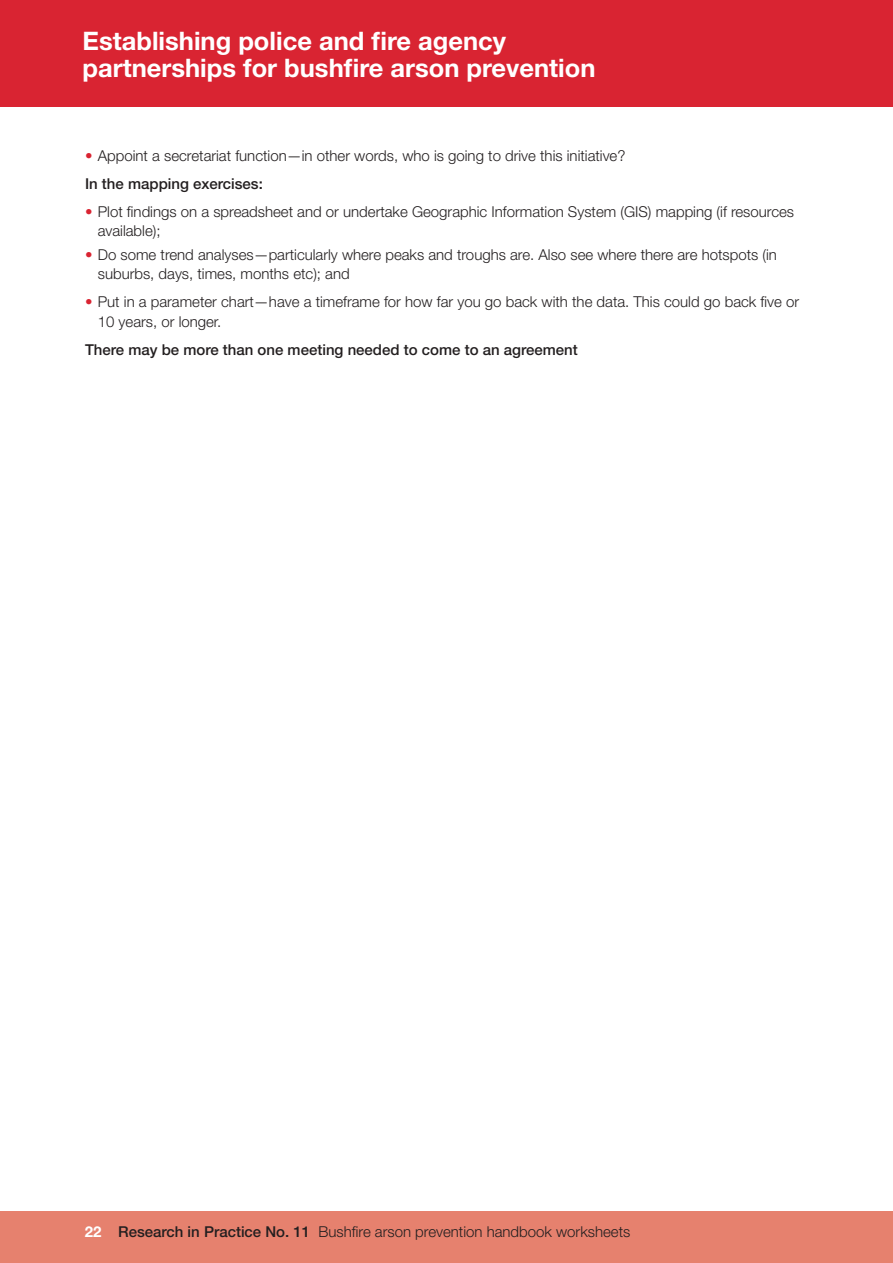
<style>
.page{position:relative;width:893px;height:1263px;background:#fff}
.page>*{position:absolute;margin:0;border:0;box-sizing:border-box;transform-origin:0 0}
.t1{font:700 25.5px/27px "Helvetica Neue LT";color:#fff}
.t2{font:300 15px/19.5px "Helvetica Neue LT";color:#231f20}
.t3{font:500 15px "Helvetica Neue LT";color:#231f20}
.s1{color:#d92432}
.s2{font-weight:500}
.s3{font-weight:700;color:#fff}
</style>
<div class="page">
<div style="left:0;top:1212px;width:893px;height:51px;background:#e6816e"></div>
<div style="left:0;top:0;width:893px;height:106px;background:#d92432"></div>
<h1 class="t1" style="left:83px;top:26px;width:514px">Establishing police and fire agency partnerships for bushfire arson prevention</h1>
<p class="t2" style="left:85px;top:141px;width:542px;line-height:28px"><span class="s1">•</span> Appoint a secretariat function—in other words, who is going to drive this initiative?<br><span class="s2">In the mapping exercises:</span></p>
<p class="t2" style="left:98px;top:201px;width:698px;text-indent:-13px"><span class="s1">•</span> Plot findings on a spreadsheet and or undertake Geographic Information System (GIS) mapping (if resources available);</p>
<p class="t2" style="left:98px;top:244px;width:681px;text-indent:-13px"><span class="s1">•</span> Do some trend analyses—particularly where peaks and troughs are. Also see where there are hotspots (in suburbs, days, times, months etc); and</p>
<p class="t2" style="left:98px;top:292px;width:703px;text-indent:-13px"><span class="s1">•</span> Put in a parameter chart—have a timeframe for how far you go back with the data. This could go back five or<br>10 years, or longer.</p>
<p class="t3" style="left:85px;top:341px;width:494px">There may be more than one meeting needed to come to an agreement</p>
<p class="t2" style="left:85px;top:1221px;width:547px"><span class="s3">22</span> <span class="s2">Research in Practice No. 11</span> Bushfire arson prevention handbook worksheets</p>
</div>
